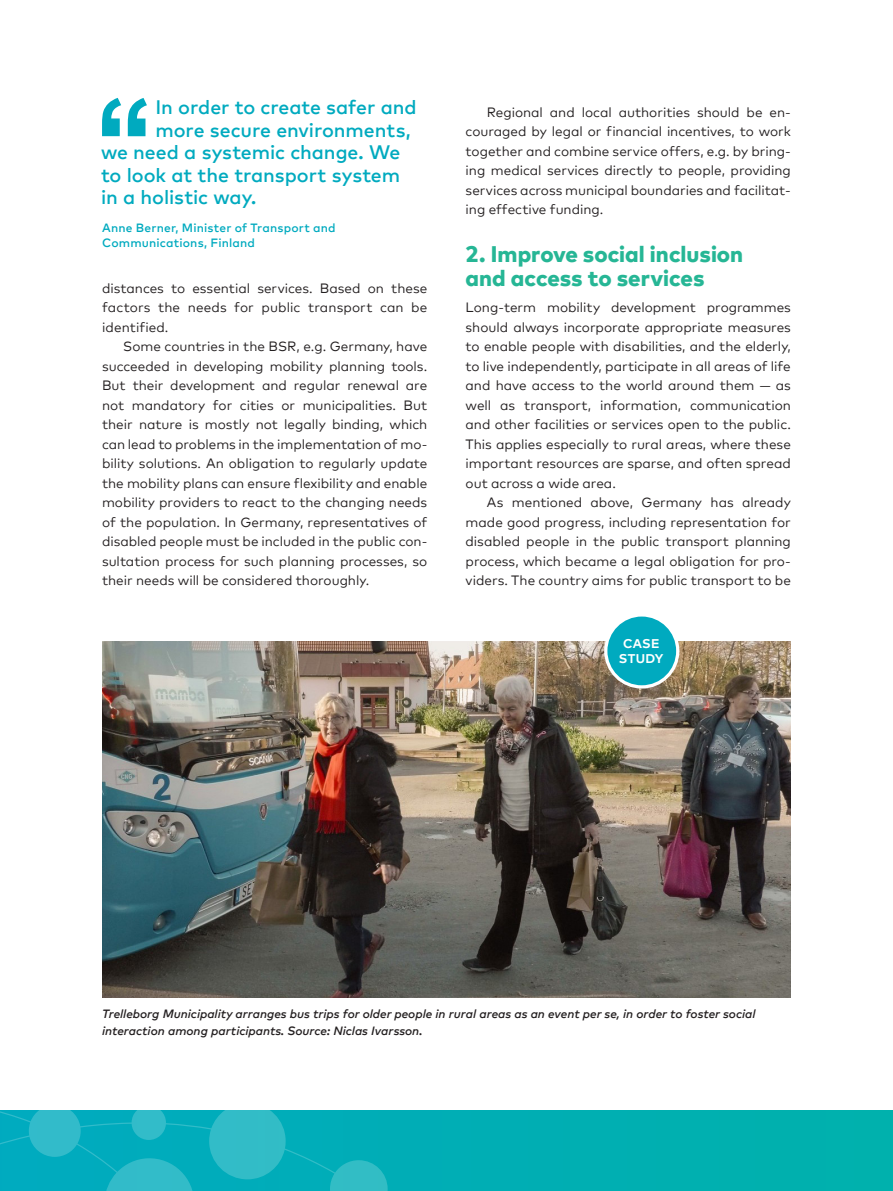
<style>
.page{position:relative;width:893px;height:1191px;background:#fff}
.page>*{position:absolute;margin:0;border:0;box-sizing:border-box;transform-origin:0 0}
.t1{font:800 22.5px/24px "Mark Pro";color:#26b695}
.t2{font:500 19.5px "Mark Pro";letter-spacing:-.005em;color:#00aabf}
.t3{font:13.5px/19.5px "Mark Pro";color:#231f20;text-align:justify}
.t4{font:700 12.6px/15.1px "Mark Pro";letter-spacing:.02em;color:#fff;text-align:center}
.t5{font:italic 500 12px/16.5px "Mark Pro";color:#231f20}
.t6{font:500 12px/14.4px "Mark Pro";letter-spacing:.015em;color:#00aabf}
</style>
<div class="page">
<div style="left:0;top:1110px;width:893px;height:81px;background:#00afb1"></div>
<svg style="left:0;top:1110px;width:388px;height:81px"></svg>
<svg style="left:128px;top:98px;width:19px;height:38px"></svg>
<svg style="left:102px;top:98px;width:19px;height:38px"></svg>
<img style="left:102px;top:642px;width:689px;height:355px">
<div style="left:606px;top:615px;width:72px;height:72px;background:#00aabf;border-radius:50%"></div>
<div style="left:604px;top:613px;width:75px;height:75px;border:3px solid #fff;border-radius:50%"></div>
<h2 class="t2" style="left:155px;top:93px;width:263px">In order to create safer and</h2>
<h2 class="t2" style="left:155px;top:115px;width:257px">more secure environments,</h2>
<h2 class="t2" style="left:101px;top:138px;width:301px">we need a systemic change. We</h2>
<h2 class="t2" style="left:101px;top:160px;width:301px">to look at the transport system</h2>
<h2 class="t2" style="left:101px;top:183px;width:157px">in a holistic way.</h2>
<p class="t6" style="left:102px;top:220px;width:235px">Anne Berner, Minister of Transport and<br>Communications, Finland</p>
<p class="t3" style="left:102px;top:277px;width:327px">distances to essential services. Based on these factors the needs for public transport can be identified.</p>
<p class="t3" style="left:102px;top:336px;width:327px;text-indent:21px">Some countries in the BSR, e.g. Germany, have succeeded in developing mobility planning tools.<br>But their development and regular renewal are not mandatory for cities or municipalities. But their nature is mostly not legally binding, which can lead to problems in the implementation of mo&shy;bility solutions. An obligation to regularly update the mobility plans can ensure flexibility and enable mobility providers to react to the changing needs of the population. In Germany, representatives of disabled people must be included in the public con&shy;sultation process for such planning processes, so their needs will be considered thoroughly.</p>
<p class="t3" style="left:466px;top:101px;width:327px;text-indent:21px">Regional and local authorities should be en&shy;couraged by legal or financial incentives, to work together and combine service offers, e.g. by bring&shy;ing medical services directly to people, providing services across municipal boundaries and facilitat&shy;ing effective funding.</p>
<h1 class="t1" style="left:466px;top:240px;width:279px">2. Improve social inclusion and access to services</h1>
<p class="t3" style="left:466px;top:296px;width:327px">Long-term mobility development programmes should always incorporate appropriate measures to enable people with disabilities, and the elderly, to live independently, participate in all areas of life and have access to the world around them — as well as transport, information, communication and other facilities or services open to the public.<br>This applies especially to rural areas, where these important resources are sparse, and often spread out across a wide area.</p>
<p class="t3" style="left:466px;top:491px;width:327px;text-indent:21px">As mentioned above, Germany has already made good progress, including representation for disabled people in the public transport planning process, which became a legal obligation for pro&shy;viders. The country aims for public transport to be</p>
<p class="t4" style="left:619px;top:634px;width:46px">CASE<br>STUDY</p>
<p class="t5" style="left:102px;top:1004px;width:655px">Trelleborg Municipality arranges bus trips for older people in rural areas as an event per se, in order to foster social interaction among participants. Source: Niclas Ivarsson.</p>
</div>
